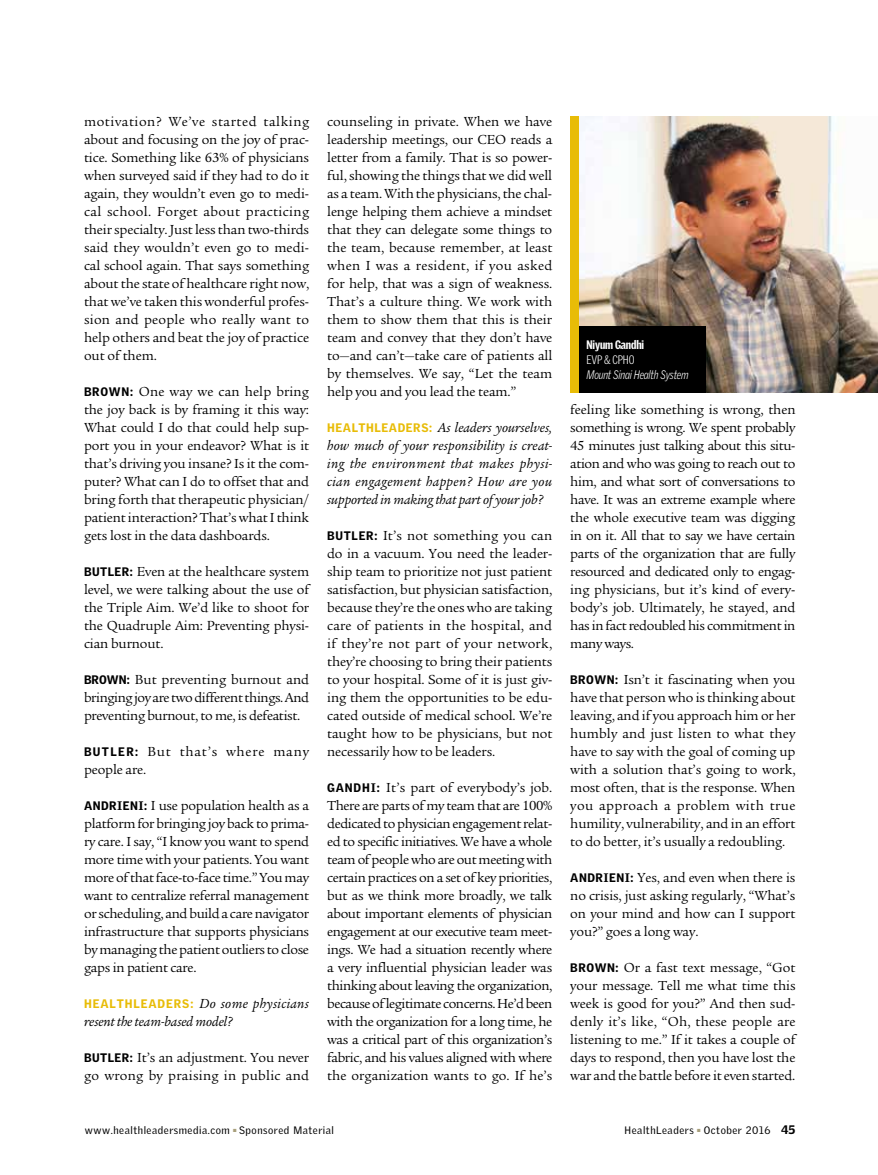
<style>
.page{position:relative;width:878px;height:1175px;background:#fff}
.page>*{position:absolute;margin:0;border:0;box-sizing:border-box;transform-origin:0 0}
.t1{font:14.25px/18px "Legacy Serif Std";letter-spacing:-.01em;color:#000;text-align:justify}
.t2{font:italic 14.25px/18px "Legacy Serif Std";letter-spacing:-.01em;color:#000;text-align:justify}
.t3{font:14.25px/18px "Legacy Serif Std";letter-spacing:.015em;color:#000}
.t4{font:14.25px/18px "Legacy Serif Std";letter-spacing:.06em;color:#000}
.t5{font:italic 300 12px "Griffith Gothic";letter-spacing:-.015em;color:#fff;scale:.8 1}
.t6{font:900 12px "Griffith Gothic Cond";letter-spacing:-.015em;color:#fff}
.t7{font:300 12px "Griffith Gothic Cond";letter-spacing:-.015em;color:#fff}
.t8{font:10.5px "Griffith Gothic";letter-spacing:.05em;color:#000}
.s1{font-family:"Griffith Gothic";font-weight:900;font-size:12px}
.s2{font-family:"Griffith Gothic";font-weight:900;font-style:normal;font-size:12px;color:#e8bc07}
.s3{font-weight:900;font-size:12px}
</style>
<div class="page">
<img style="left:579px;top:116px;width:299px;height:276px">
<div style="left:579px;top:326px;width:126px;height:66px;background:#000"></div>
<div style="left:570px;top:116px;width:9px;height:276px;background:#e8bc07"></div>
<p class="t1" style="left:84px;top:113px;width:227px">motivation? We’ve started talking about and focusing on the joy of prac&shy;tice. Something like 63% of physicians when surveyed said if they had to do it again, they wouldn’t even go to medi&shy;cal school. Forget about practicing their specialty. Just less than two-thirds said they wouldn’t even go to medi&shy;cal school again. That says something about the state of healthcare right now, that we’ve taken this wonderful profes&shy;sion and people who really want to help others and beat the joy of practice out of them.</p>
<p class="t1" style="left:84px;top:383px;width:227px"><span class="s1">BROWN:</span> One way we can help bring the joy back is by framing it this way:<br>What could I do that could help sup&shy;port you in your endeavor? What is it that’s driving you insane? Is it the com&shy;puter? What can I do to offset that and bring forth that therapeutic physician/ patient interaction? That’s what I think gets lost in the data dashboards.</p>
<p class="t1" style="left:84px;top:563px;width:227px"><span class="s1">BUTLER:</span> Even at the healthcare system level, we were talking about the use of the Triple Aim. We’d like to shoot for the Quadruple Aim: Preventing physi&shy;cian burnout.</p>
<p class="t1" style="left:84px;top:671px;width:227px"><span class="s1">BROWN:</span> But preventing burnout and bringing joy are two different things. And preventing burnout, to me, is defeatist.</p>
<p class="t4" style="left:84px;top:743px;width:226px"><span class="s1">BUTLER:</span> But that’s where many people are.</p>
<p class="t1" style="left:84px;top:797px;width:227px"><span class="s1">ANDRIENI:</span> I use population health as a platform for bringing joy back to prima&shy;ry care. I say, “I know you want to spend more time with your patients. You want more of that face-to-face time.” You may want to centralize referral management or scheduling, and build a care navigator infrastructure that supports physicians by managing the patient outliers to close gaps in patient care.</p>
<p class="t2" style="left:84px;top:995px;width:227px"><span class="s2">HEALTHLEADERS:</span> Do some physicians resent the team-based model?</p>
<p class="t3" style="left:84px;top:1049px;width:227px"><span class="s1">BUTLER:</span> It’s an adjustment. You never go wrong by praising in public and</p>
<p class="t1" style="left:327px;top:113px;width:227px">counseling in private. When we have leadership meetings, our CEO reads a letter from a family. That is so power&shy;ful, showing the things that we did well as a team. With the physicians, the chal&shy;lenge helping them achieve a mindset that they can delegate some things to the team, because remember, at least when I was a resident, if you asked for help, that was a sign of weakness.<br>That’s a culture thing. We work with them to show them that this is their team and convey that they don’t have to—and can’t—take care of patients all by themselves. We say, “Let the team help you and you lead the team.”</p>
<p class="t2" style="left:327px;top:419px;width:227px"><span class="s2">HEALTHLEADERS:</span> As leaders yourselves, how much of your responsibility is creat&shy;ing the environment that makes physi&shy;cian engagement happen? How are you supported in making that part of your job?</p>
<p class="t1" style="left:327px;top:527px;width:227px"><span class="s1">BUTLER:</span> It’s not something you can do in a vacuum. You need the leader&shy;ship team to prioritize not just patient satisfaction, but physician satisfaction, because they’re the ones who are taking care of patients in the hospital, and if they’re not part of your network, they’re choosing to bring their patients to your hospital. Some of it is just giv&shy;ing them the opportunities to be edu&shy;cated outside of medical school. We’re taught how to be physicians, but not necessarily how to be leaders.</p>
<p class="t1" style="left:327px;top:779px;width:227px"><span class="s1">GANDHI:</span> It’s part of everybody’s job.<br>There are parts of my team that are 100% dedicated to physician engagement relat&shy;ed to specific initiatives. We have a whole team of people who are out meeting with certain practices on a set of key priorities, but as we think more broadly, we talk about important elements of physician engagement at our executive team meet&shy;ings. We had a situation recently where a very influential physician leader was thinking about leaving the organization, because of legitimate concerns. He’d been with the organization for a long time, he was a critical part of this organization’s fabric, and his values aligned with where the organization wants to go. If he’s</p>
<p class="t8" style="left:85px;top:1124px;width:250px">www.healthleadersmedia.com <sup>■</sup> Sponsored Material</p>
<p class="t6" style="left:586px;top:338px;width:59px">Niyum Gandhi</p>
<p class="t7" style="left:586px;top:353px;width:49px">EVP &amp; CPHO</p>
<p class="t5" style="left:586px;top:368px;width:129px">Mount Sinai Health System</p>
<p class="t1" style="left:570px;top:401px;width:227px">feeling like something is wrong, then something is wrong. We spent probably 45 minutes just talking about this situ&shy;ation and who was going to reach out to him, and what sort of conversations to have. It was an extreme example where the whole executive team was digging in on it. All that to say we have certain parts of the organization that are fully resourced and dedicated only to engag&shy;ing physicians, but it’s kind of every&shy;body’s job. Ultimately, he stayed, and has in fact redoubled his commitment in many ways.</p>
<p class="t1" style="left:570px;top:671px;width:227px"><span class="s1">BROWN:</span> Isn’t it fascinating when you have that person who is thinking about leaving, and if you approach him or her humbly and just listen to what they have to say with the goal of coming up with a solution that’s going to work, most often, that is the response. When you approach a problem with true humility, vulnerability, and in an effort to do better, it’s usually a redoubling.</p>
<p class="t1" style="left:570px;top:869px;width:227px"><span class="s1">ANDRIENI:</span> Yes, and even when there is no crisis, just asking regularly, “What’s on your mind and how can I support you?” goes a long way.</p>
<p class="t1" style="left:570px;top:959px;width:227px"><span class="s1">BROWN:</span> Or a fast text message, “Got your message. Tell me what time this week is good for you?” And then sud&shy;denly it’s like, “Oh, these people are listening to me.” If it takes a couple of days to respond, then you have lost the war and the battle before it even started.</p>
<p class="t8" style="left:624px;top:1124px;width:172px">HealthLeaders <sup>■</sup> October 2016 <span class="s3">45</span></p>
</div>
